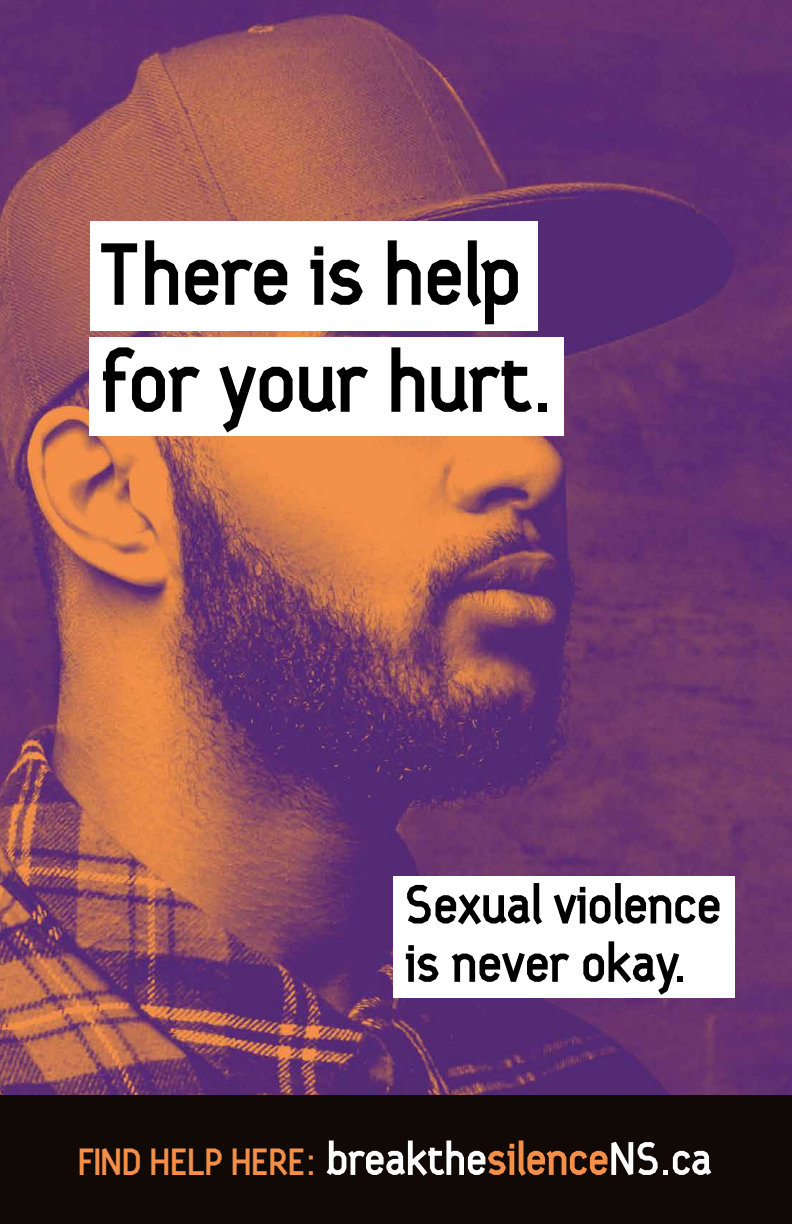
<style>
.page{position:relative;width:792px;height:1224px;background:#fff}
.page>*{position:absolute;margin:0;border:0;box-sizing:border-box;transform-origin:0 0}
.t1{font:106.6px/107px "Dubius";color:#000}
.t2{font:67px/58.3px "Dubius";color:#000}
.t3{font:46px "Dubius";color:#f38f48}
.s1{font-size:57px;color:#fff}
.s2{font-size:57px}
</style>
<div class="page">
<img style="left:0;top:0;width:792px;height:1096px">
<div style="left:90px;top:221px;width:447px;height:109px;background:#fff"></div>
<div style="left:90px;top:338px;width:474px;height:98px;background:#fff"></div>
<div style="left:393px;top:876px;width:342px;height:122px;background:#fff"></div>
<div style="left:0;top:1096px;width:792px;height:128px;background:#100906"></div>
<h1 class="t1" style="left:101px;top:219px;width:453px">There is help for your hurt.</h1>
<h2 class="t2" style="left:405px;top:874px;width:318px">Sexual violence is never okay.</h2>
<p class="t3" style="left:79px;top:1138px;width:635px">FIND HELP HERE: <span class="s1">breakthe</span><span class="s2">silence</span><span class="s1">NS.ca</span></p>
</div>
